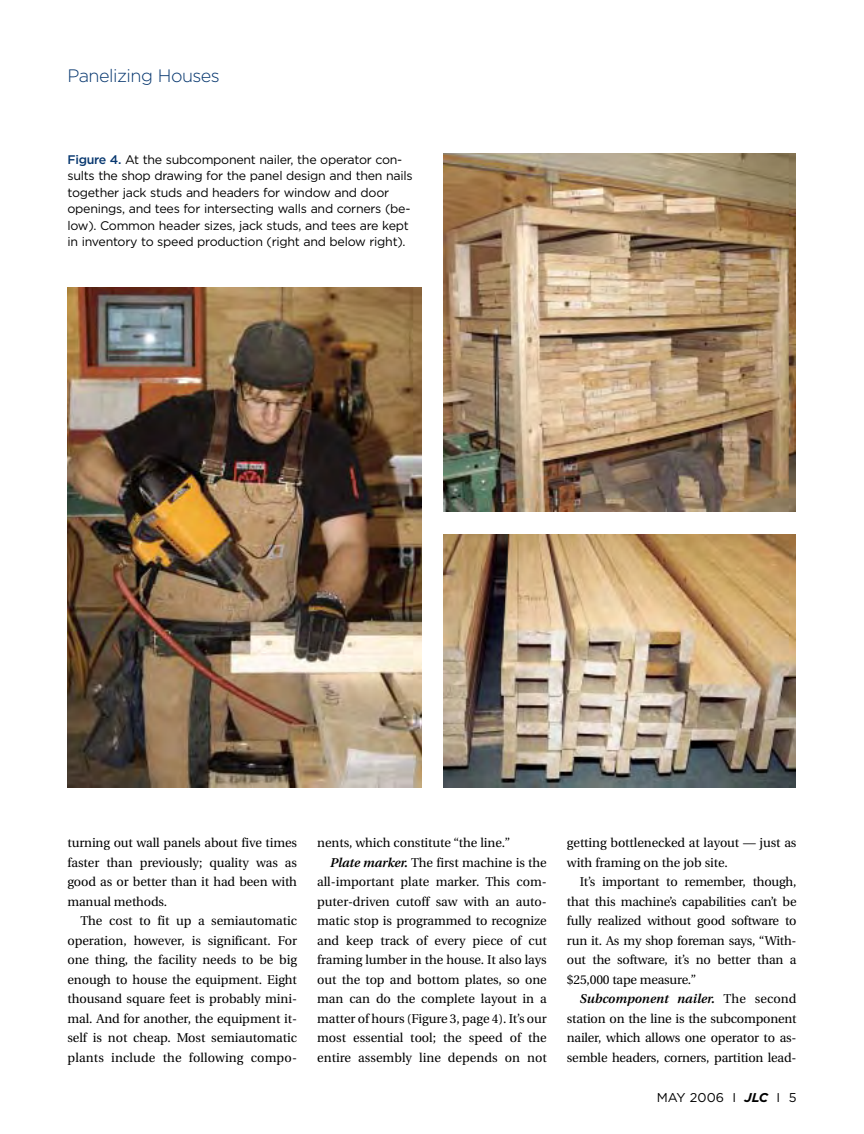
<style>
.page{position:relative;width:864px;height:1134px;background:#fff}
.page>*{position:absolute;margin:0;border:0;box-sizing:border-box;transform-origin:0 0}
.t1{font:300 18px "Gotham";letter-spacing:-.03em;color:#07376f}
.t2{font:12.75px/19.5px "Utopia";letter-spacing:-.005em;color:#000;text-align:justify}
.t3{font:12.75px "Gotham";color:#000}
.t4{font:12.45px/16.5px "Gotham";letter-spacing:-.02em;color:#000}
.s1{font-weight:500;color:#07376f}
.s2{font-weight:600;font-style:italic}
.s3{font-weight:700;font-style:italic}
</style>
<div class="page">
<img style="left:444px;top:535px;width:352px;height:252px">
<img style="left:444px;top:154px;width:352px;height:357px">
<img style="left:68px;top:287px;width:353px;height:500px">
<h1 class="t1" style="left:68px;top:69px;width:154px">Panelizing Houses</h1>
<p class="t4" style="left:68px;top:152px;width:347px"><span class="s1">Figure 4.</span> At the subcomponent nailer, the operator con&shy;sults the shop drawing for the panel design and then nails together jack studs and headers for window and door openings, and tees for intersecting walls and corners (be&shy;low). Common header sizes, jack studs, and tees are kept in inventory to speed production (right and below right).</p>
<p class="t2" style="left:68px;top:835px;width:231px">turning out wall panels about five times faster than previously; quality was as good as or better than it had been with manual methods.</p>
<p class="t2" style="left:68px;top:913px;width:231px;text-indent:13px">The cost to fit up a semiautomatic operation, however, is significant. For one thing, the facility needs to be big enough to house the equipment. Eight thousand square feet is probably mini&shy;mal. And for another, the equipment it&shy;self is not cheap. Most semiautomatic plants include the following compo-</p>
<p class="t2" style="left:317px;top:835px;width:194px">nents, which constitute “the line.”</p>
<p class="t2" style="left:330px;top:854px;width:218px"><span class="s2">Plate marker.</span> The first machine is the</p>
<p class="t2" style="left:317px;top:874px;width:231px">all-important plate marker. This com-</p>
<p class="t2" style="left:317px;top:893px;width:231px">puter-driven cutoff saw with an auto-</p>
<p class="t2" style="left:317px;top:913px;width:231px">matic stop is programmed to recognize</p>
<p class="t2" style="left:317px;top:932px;width:231px">and keep track of every piece of cut</p>
<p class="t2" style="left:317px;top:952px;width:231px">framing lumber in the house. It also lays</p>
<p class="t2" style="left:317px;top:971px;width:231px">out the top and bottom plates, so one</p>
<p class="t2" style="left:317px;top:991px;width:231px">man can do the complete layout in a</p>
<p class="t2" style="left:317px;top:1010px;width:231px">matter of hours (Figure 3, page 4). It’s our</p>
<p class="t2" style="left:317px;top:1030px;width:231px">most essential tool; the speed of the</p>
<p class="t2" style="left:317px;top:1049px;width:231px">entire assembly line depends on not</p>
<p class="t2" style="left:567px;top:835px;width:231px">getting bottlenecked at layout — just as with framing on the job site.</p>
<p class="t2" style="left:567px;top:874px;width:231px;text-indent:13px">It’s important to remember, though, that this machine’s capabilities can’t be fully realized without good software to run it. As my shop foreman says, “With&shy;out the software, it’s no better than a $25,000 tape measure.”</p>
<p class="t2" style="left:567px;top:991px;width:231px;text-indent:13px"><span class="s2">Subcomponent nailer.</span> The second station on the line is the subcomponent nailer, which allows one operator to as&shy;semble headers, corners, partition lead-</p>
<p class="t3" style="left:657px;top:1093px;width:141px">MAY 2006 I <span class="s3">JLC</span> I 5</p>
</div>
